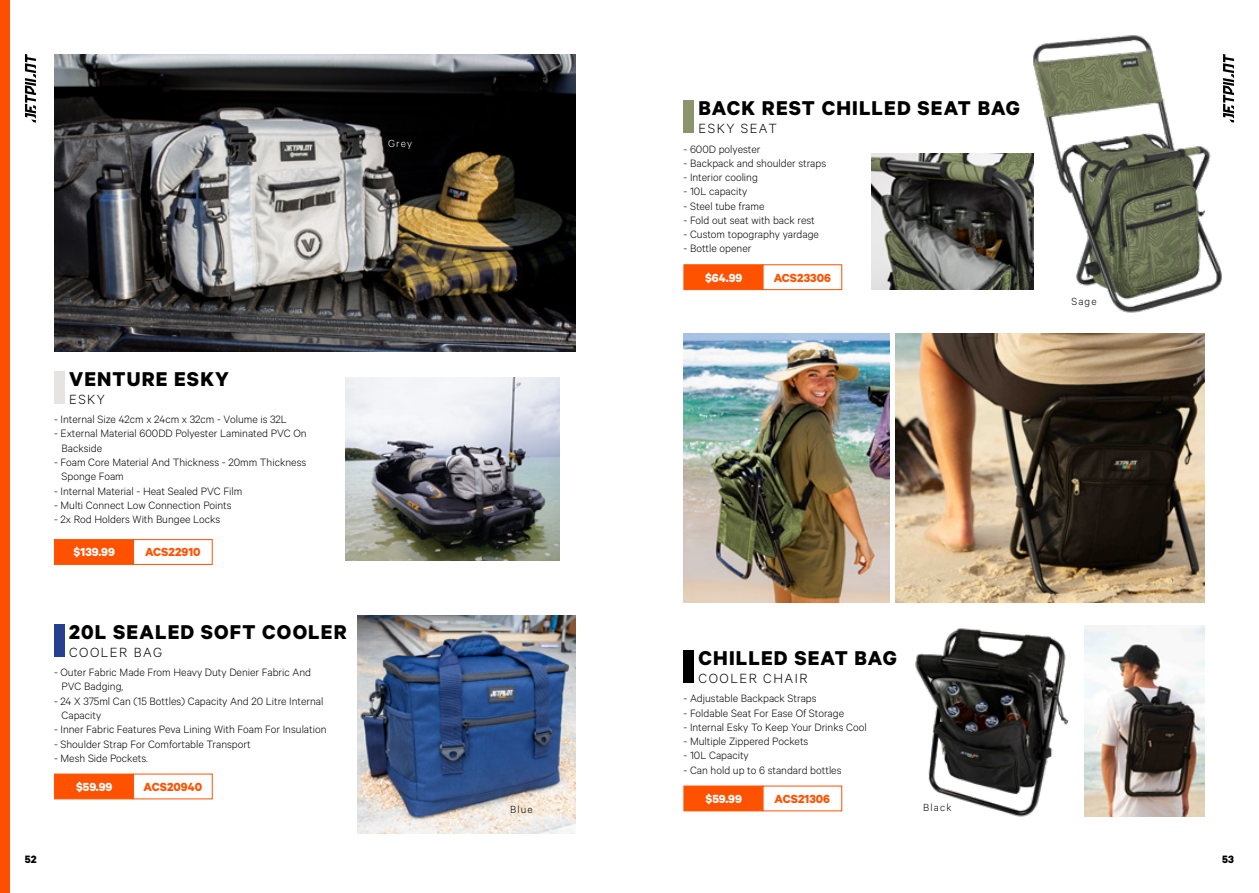
<style>
.page{position:relative;width:1259px;height:893px;background:#fff}
.page>*{position:absolute;margin:0;border:0;box-sizing:border-box;transform-origin:0 0}
.t1{font:700 22.5px "Calibre";letter-spacing:.05em;color:#000}
.t2{font:300 15px "Calibre";letter-spacing:.1em;color:#000}
.t3{font:700 13.2px "Calibre";color:#ff5200}
.t4{font:700 13.2px "Calibre";color:#fff}
.t5{font:300 12px/14.2px "Calibre";color:#000}
.t6{font:700 12px "Calibre";color:#000}
.t7{font:300 11.55px "Calibre";letter-spacing:.1em;color:#000}
.t8{font:300 11.55px "Calibre";color:#fff}
</style>
<div class="page">
<img style="left:915px;top:628px;width:153px;height:189px">
<img style="left:358px;top:615px;width:217px;height:219px">
<img style="left:895px;top:333px;width:310px;height:269px">
<img style="left:1084px;top:625px;width:121px;height:192px">
<div style="left:54px;top:774px;width:79px;height:25px;background:#ff5200"></div>
<div style="left:683px;top:786px;width:80px;height:25px;background:#ff5200"></div>
<div style="left:683px;top:264px;width:80px;height:26px;background:#ff5200;border:1px solid #ff5200"></div>
<div style="left:54px;top:539px;width:79px;height:26px;background:#ff5200;border:1px solid #ff5200"></div>
<div style="left:762px;top:264px;width:80px;height:26px;border:1px solid #ff5200"></div>
<div style="left:133px;top:539px;width:80px;height:26px;border:1px solid #ff5200"></div>
<div style="left:54px;top:624px;width:11px;height:33px;background:#25408f"></div>
<div style="left:683px;top:650px;width:11px;height:33px;background:#000"></div>
<div style="left:683px;top:100px;width:11px;height:33px;background:#8c946d"></div>
<div style="left:54px;top:371px;width:11px;height:33px;background:#e5e4e0"></div>
<img style="left:54px;top:54px;width:521px;height:297px">
<img style="left:1026px;top:35px;width:196px;height:278px">
<img style="left:683px;top:334px;width:206px;height:268px">
<img style="left:872px;top:153px;width:161px;height:136px">
<img style="left:345px;top:378px;width:214px;height:183px">
<svg style="left:25px;top:54px;width:11px;height:69px"></svg>
<svg style="left:1223px;top:54px;width:11px;height:69px"></svg>
<div style="left:0;top:0;width:9px;height:893px;background:#fc5000"></div>
<p class="t8" style="left:388px;top:137px;width:25px">Grey</p>
<h1 class="t1" style="left:69px;top:365px;width:161px">VENTURE ESKY</h1>
<p class="t2" style="left:69px;top:390px;width:37px">ESKY</p>
<p class="t5" style="left:54px;top:412px;width:234px">- Internal Size 42cm x 24cm x 32cm - Volume is 32L</p>
<p class="t5" style="left:62px;top:426px;width:247px;text-indent:-8px">- External Material 600DD Polyester Laminated PVC On<br>Backside</p>
<p class="t5" style="left:62px;top:455px;width:246px;text-indent:-8px">- Foam Core Material And Thickness - 20mm Thickness<br>Sponge Foam</p>
<p class="t5" style="left:54px;top:483px;width:190px">- Internal Material - Heat Sealed PVC Film</p>
<p class="t5" style="left:54px;top:497px;width:179px">- Multi Connect Low Connection Points</p>
<p class="t5" style="left:54px;top:512px;width:168px">- 2x Rod Holders With Bungee Locks</p>
<p class="t4" style="left:74px;top:544px;width:43px">$139.99</p>
<p class="t3" style="left:145px;top:544px;width:57px">ACS22910</p>
<h1 class="t1" style="left:698px;top:94px;width:323px">BACK REST CHILLED SEAT BAG</h1>
<p class="t2" style="left:698px;top:120px;width:80px">ESKY SEAT</p>
<p class="t5" style="left:683px;top:141px;width:78px">- 600D polyester</p>
<p class="t5" style="left:683px;top:156px;width:144px">- Backpack and shoulder straps</p>
<p class="t5" style="left:683px;top:170px;width:76px">- Interior cooling</p>
<p class="t5" style="left:683px;top:184px;width:65px">- 10L capacity</p>
<p class="t5" style="left:683px;top:198px;width:82px">- Steel tube frame</p>
<p class="t5" style="left:683px;top:213px;width:133px">- Fold out seat with back rest</p>
<p class="t5" style="left:683px;top:227px;width:137px">- Custom topography yardage</p>
<p class="t5" style="left:683px;top:241px;width:69px">- Bottle opener</p>
<p class="t4" style="left:705px;top:269px;width:39px">$64.99</p>
<p class="t3" style="left:774px;top:269px;width:59px">ACS23306</p>
<h1 class="t1" style="left:69px;top:618px;width:279px">20L SEALED SOFT COOLER</h1>
<p class="t2" style="left:69px;top:643px;width:94px">COOLER BAG</p>
<h1 class="t1" style="left:698px;top:644px;width:200px">CHILLED SEAT BAG</h1>
<p class="t2" style="left:698px;top:669px;width:111px">COOLER CHAIR</p>
<p class="t5" style="left:62px;top:665px;width:251px;text-indent:-8px">- Outer Fabric Made From Heavy Duty Denier Fabric And<br>PVC Badging,</p>
<p class="t5" style="left:62px;top:693px;width:263px;text-indent:-8px">- 24 X 375ml Can (15 Bottles) Capacity And 20 Litre Internal<br>Capacity</p>
<p class="t5" style="left:54px;top:722px;width:274px">- Inner Fabric Features Peva Lining With Foam For Insulation</p>
<p class="t5" style="left:54px;top:736px;width:198px">- Shoulder Strap For Comfortable Transport</p>
<p class="t5" style="left:54px;top:750px;width:95px">- Mesh Side Pockets.</p>
<p class="t5" style="left:683px;top:691px;width:135px">- Adjustable Backpack Straps</p>
<p class="t5" style="left:683px;top:705px;width:162px">- Foldable Seat For Ease Of Storage</p>
<p class="t5" style="left:683px;top:720px;width:185px">- Internal Esky To Keep Your Drinks Cool</p>
<p class="t5" style="left:683px;top:734px;width:126px">- Multiple Zippered Pockets</p>
<p class="t5" style="left:683px;top:748px;width:67px">- 10L Capacity</p>
<p class="t5" style="left:683px;top:762px;width:160px">- Can hold up to 6 standard bottles</p>
<p class="t4" style="left:76px;top:779px;width:38px">$59.99</p>
<p class="t3" style="left:144px;top:779px;width:60px">ACS20940</p>
<p class="t4" style="left:705px;top:791px;width:38px">$59.99</p>
<p class="t3" style="left:774px;top:791px;width:57px">ACS21306</p>
<p class="t7" style="left:510px;top:803px;width:24px">Blue</p>
<p class="t7" style="left:923px;top:801px;width:30px">Black</p>
<p class="t7" style="left:1071px;top:294px;width:27px">Sage</p>
<p class="t6" style="left:25px;top:852px;width:13px">52</p>
<p class="t6" style="left:1222px;top:852px;width:13px">53</p>
</div>
